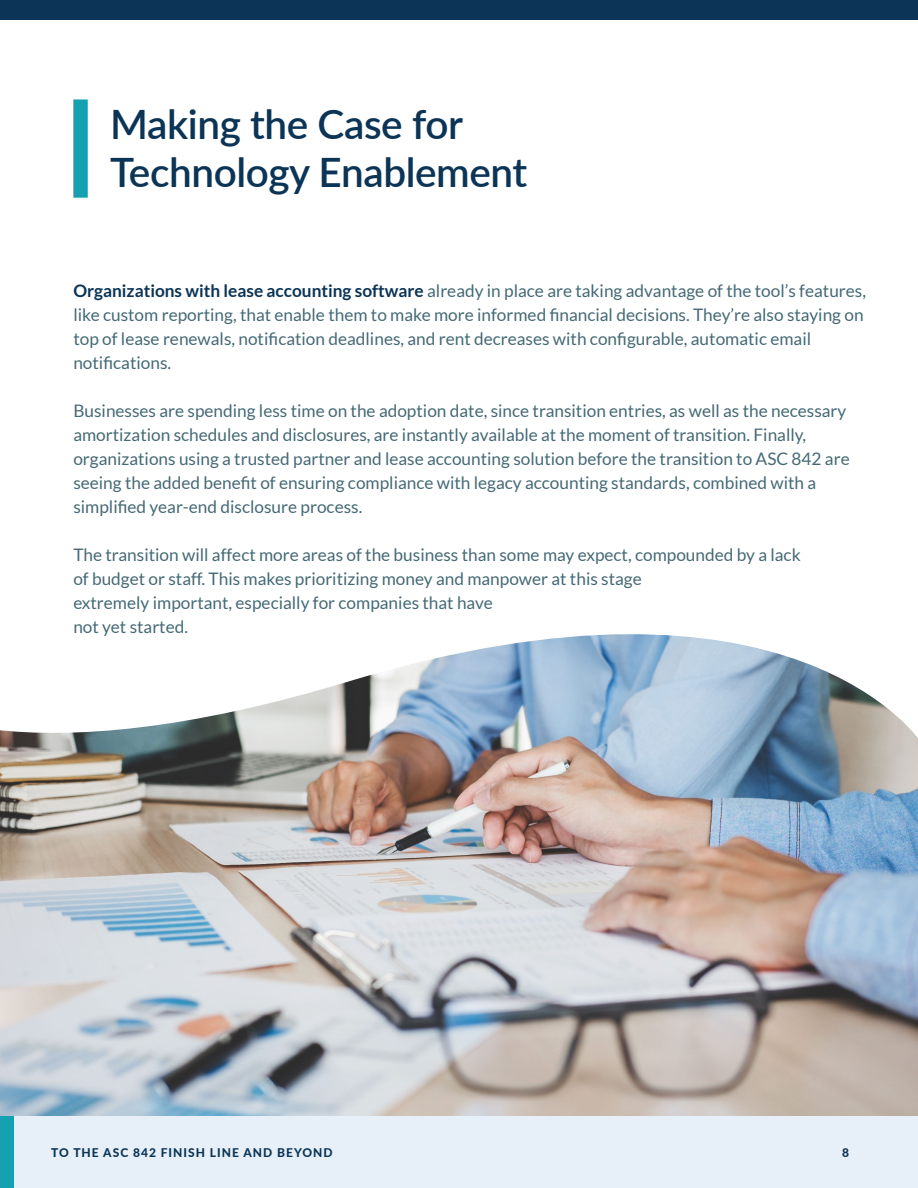
<style>
.page{position:relative;width:918px;height:1188px;background:#fff}
.page>*{position:absolute;margin:0;border:0;box-sizing:border-box;transform-origin:0 0}
.t1{font:600 40.5px/48.6px "Lato";letter-spacing:-.01em;color:#0b3456}
.t2{font:17.25px/24px "Lato";color:#456975}
.t3{font:800 12px "Lato";letter-spacing:.085em;color:#0b3456}
.s1{font-weight:700;color:#0b3456}
</style>
<div class="page">
<img style="left:0;top:743px;width:918px;height:373px">
<svg style="left:0;top:634px;width:918px;height:109px"></svg>
<svg style="left:73px;top:99px;width:15px;height:99px"></svg>
<div style="left:0;top:0;width:918px;height:20px;background:#0b3456"></div>
<div style="left:9px;top:1116px;width:909px;height:72px;background:#e7f0f8"></div>
<div style="left:0;top:1116px;width:13px;height:72px;background:#15a1af"></div>
<h1 class="t1" style="left:110px;top:98px;width:419px">Making the Case for<br>Technology Enablement</h1>
<p class="t2" style="left:73px;top:278px;width:794px"><span class="s1">Organizations with lease accounting software</span> already in place are taking advantage of the tool’s features, like custom reporting, that enable them to make more informed financial decisions. They’re also staying on top of lease renewals, notification deadlines, and rent decreases with configurable, automatic email notifications.</p>
<p class="t2" style="left:73px;top:398px;width:778px">Businesses are spending less time on the adoption date, since transition entries, as well as the necessary amortization schedules and disclosures, are instantly available at the moment of transition. Finally, organizations using a trusted partner and lease accounting solution before the transition to ASC 842 are seeing the added benefit of ensuring compliance with legacy accounting standards, combined with a simplified year-end disclosure process.</p>
<p class="t2" style="left:73px;top:542px;width:729px">The transition will affect more areas of the business than some may expect, compounded by a lack of budget or staff. This makes prioritizing money and manpower at this stage<br>extremely important, especially for companies that have<br>not yet started.</p>
<p class="t3" style="left:51px;top:1144px;width:283px">TO THE ASC 842 FINISH LINE AND BEYOND</p>
<p class="t3" style="left:842px;top:1144px;width:8px">8</p>
</div>
